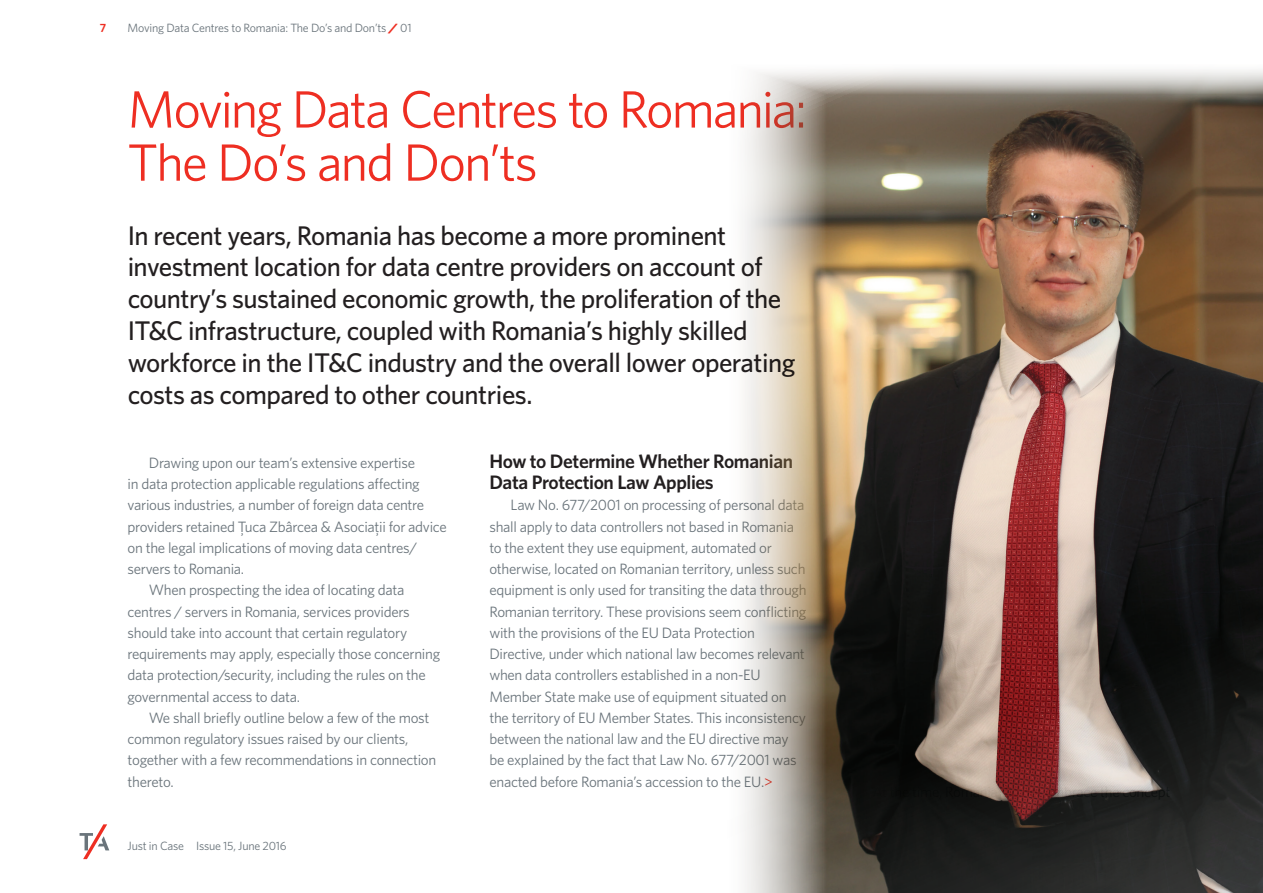
<style>
.page{position:relative;width:1263px;height:893px;background:#fff}
.page>*{position:absolute;margin:0;border:0;box-sizing:border-box;transform-origin:0 0}
.t1{font:52.5px/53.1px "Whitney";letter-spacing:-.04em;color:#ee2e22}
.t2{font:500 27px/32px "Whitney";letter-spacing:-.02em;color:#231f20}
.t3{font:600 19.5px/21.3px "Whitney";letter-spacing:-.02em;color:#231f20}
.t4{font:15px/21.3px "Whitney";letter-spacing:-.02em;color:#6a747b}
.t5{font:12px "Whitney";letter-spacing:-.02em;color:#6a747b}
.t6{font:600 12px "Whitney";color:#ee2e22}
.s1{font-weight:600;color:#ee2e22}
.s2{color:#ee2e22}
</style>
<div class="page">
<svg style="left:80px;top:824px;width:29px;height:35px"></svg>
<img style="left:744px;top:70px;width:519px;height:823px">
<p class="t6" style="left:100px;top:20px;width:8px">7</p>
<p class="t5" style="left:128px;top:20px;width:286px">Moving Data Centres to Romania: The Do’s and Don’ts <span class="s1">/</span> 01</p>
<h1 class="t1" style="left:128px;top:81px;width:681px">Moving Data Centres to Romania:<br>The Do’s and Don’ts</h1>
<p class="t2" style="left:128px;top:219px;width:669px">In recent years, Romania has become a more prominent investment location for data centre providers on account of country’s sustained economic growth, the proliferation of the IT&amp;C infrastructure, coupled with Romania’s highly skilled workforce in the IT&amp;C industry and the overall lower operating costs as compared to other countries.</p>
<p class="t4" style="left:149px;top:451px;width:268px">Drawing upon our team’s extensive expertise</p>
<p class="t4" style="left:128px;top:473px;width:294px">in data protection applicable regulations affecting</p>
<p class="t4" style="left:128px;top:494px;width:298px">various industries, a number of foreign data centre</p>
<p class="t4" style="left:128px;top:515px;width:321px">providers retained Țuca Zbârcea &amp; Asociații for advice</p>
<p class="t4" style="left:128px;top:537px;width:291px">on the legal implications of moving data centres/</p>
<p class="t4" style="left:128px;top:558px;width:118px">servers to Romania.</p>
<p class="t4" style="left:149px;top:579px;width:257px">When prospecting the idea of locating data</p>
<p class="t4" style="left:128px;top:600px;width:284px">centres / servers in Romania, services providers</p>
<p class="t4" style="left:128px;top:622px;width:281px">should take into account that certain regulatory</p>
<p class="t4" style="left:128px;top:643px;width:314px">requirements may apply, especially those concerning</p>
<p class="t4" style="left:128px;top:664px;width:300px">data protection/security, including the rules on the</p>
<p class="t4" style="left:128px;top:685px;width:174px">governmental access to data.</p>
<p class="t4" style="left:149px;top:707px;width:282px">We shall briefly outline below a few of the most</p>
<p class="t4" style="left:128px;top:728px;width:282px">common regulatory issues raised by our clients,</p>
<p class="t4" style="left:128px;top:749px;width:310px">together with a few recommendations in connection</p>
<p class="t4" style="left:128px;top:770px;width:48px">thereto.</p>
<p class="t5" style="left:128px;top:838px;width:161px">Just in Case Issue 15, June 2016</p>
<h3 class="t3" style="left:489px;top:450px;width:305px">How to Determine Whether Romanian<br>Data Protection Law Applies</h3>
<p class="t4" style="left:489px;top:494px;width:319px;text-indent:21px">Law No. 677/2001 on processing of personal data shall apply to data controllers not based in Romania to the extent they use equipment, automated or otherwise, located on Romanian territory, unless such equipment is only used for transiting the data through Romanian territory. These provisions seem conflicting with the provisions of the EU Data Protection Directive, under which national law becomes relevant when data controllers established in a non-EU Member State make use of equipment situated on the territory of EU Member States. This inconsistency between the national law and the EU directive may be explained by the fact that Law No. 677/2001 was enacted before Romania’s accession to the EU.<span class="s2">&gt;</span></p>
</div>
